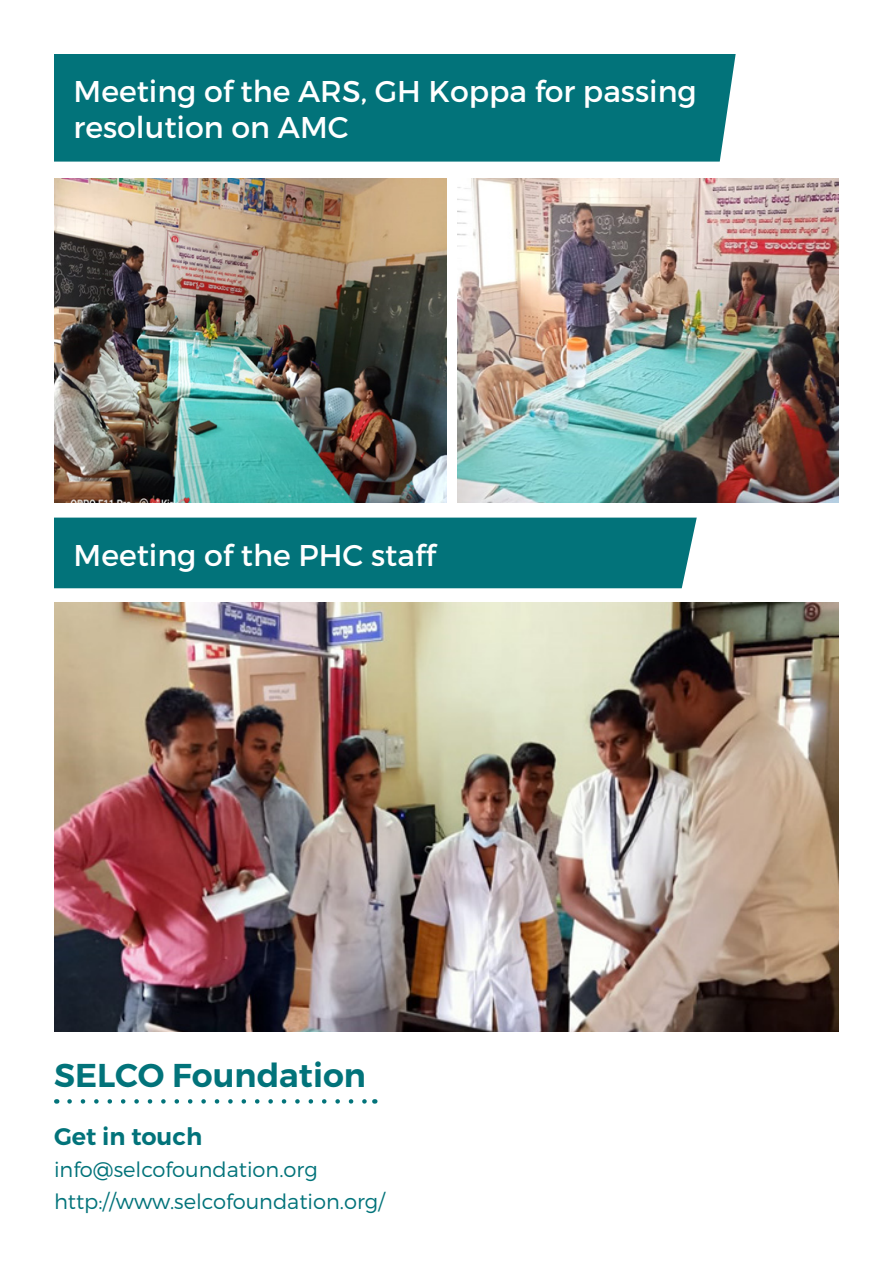
<style>
.page{position:relative;width:893px;height:1263px;background:#fff}
.page>*{position:absolute;margin:0;border:0;box-sizing:border-box;transform-origin:0 0}
.t1{font:600 33px "Montserrat";color:#02737a}
.t2{font:30px/36px "Montserrat";color:#fff}
.t3{font:600 24px "Montserrat";color:#02737a}
.t4{font:300 21px "Montserrat";color:#02737a}
</style>
<div class="page">
<div style="left:54px;top:54px;width:682px;height:108px;background:#02737a"></div>
<img style="left:54px;top:178px;width:392px;height:324px">
<img style="left:457px;top:179px;width:382px;height:323px">
<img style="left:54px;top:602px;width:785px;height:429px">
<div style="left:54px;top:518px;width:643px;height:70px;background:#02737a"></div>
<svg style="left:70px;top:1099px;width:297px;height:5px"></svg>
<p class="t2" style="left:74px;top:73px;width:625px">Meeting of the ARS, GH Koppa for passing resolution on AMC</p>
<p class="t2" style="left:74px;top:537px;width:364px">Meeting of the PHC staff</p>
<p class="t1" style="left:54px;top:1054px;width:313px">SELCO Foundation</p>
<p class="t3" style="left:54px;top:1121px;width:150px">Get in touch</p>
<p class="t4" style="left:54px;top:1156px;width:265px">info@selcofoundation.org</p>
<p class="t4" style="left:54px;top:1189px;width:332px">http://www.selcofoundation.org/</p>
</div>
